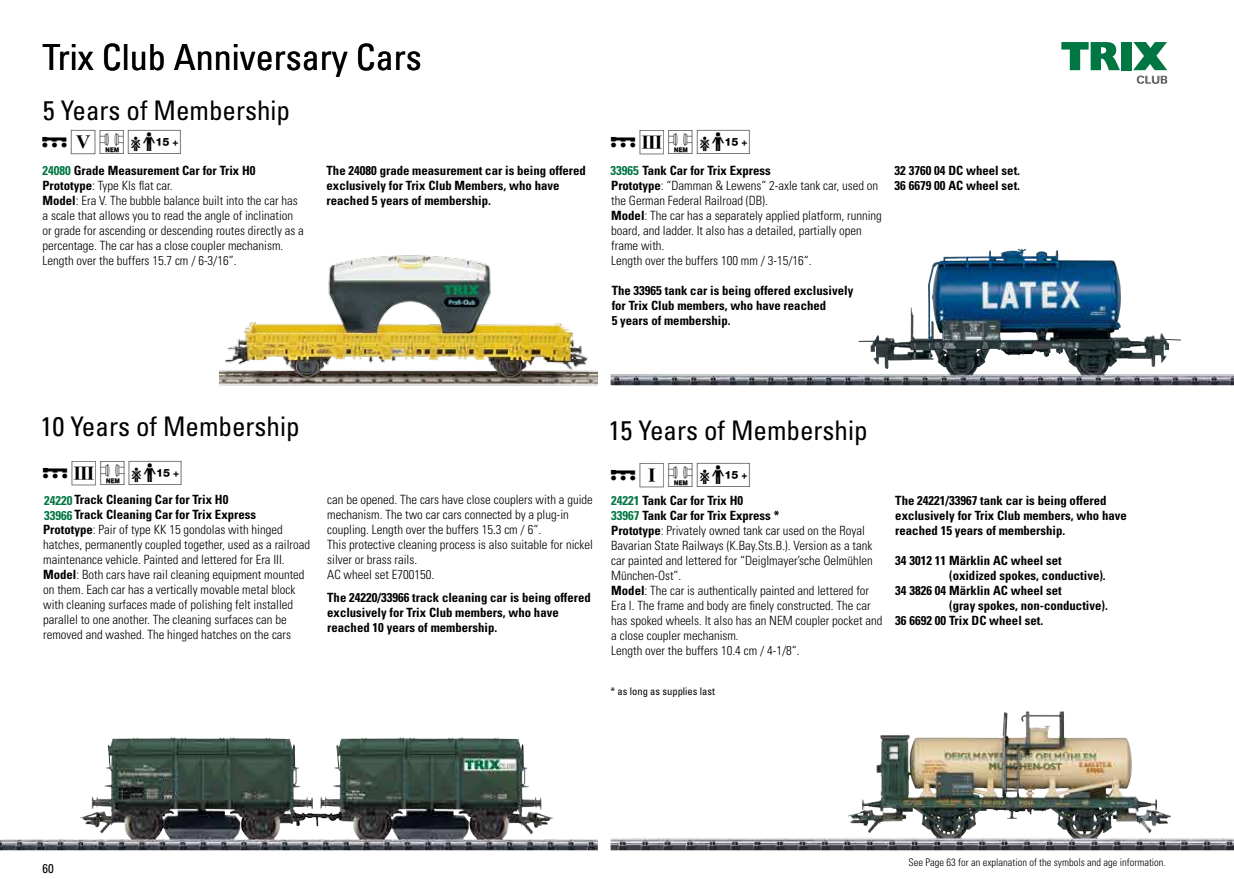
<style>
.page{position:relative;width:1234px;height:893px;background:#fff}
.page>*{position:absolute;margin:0;border:0;box-sizing:border-box;transform-origin:0 0}
.t1{font:condensed 36px "Univers LT Std";color:#000}
.t2{font:30px "Trix Piktos";color:#000}
.t3{font:condensed 27px "Univers LT Std";color:#000}
.t4{font:300 condensed 12.75px/15px "Univers LT Std";color:#000}
.t5{font:700 condensed 12.75px/15px "Univers LT Std";color:#000}
.t6{font:condensed 12.75px "Univers LT Std";color:#000}
.t7{font:300 condensed 10.5px "Univers LT Std";color:#000}
.t8{font:condensed 10.5px "Univers LT Std";color:#000}
.s1{color:#007643}
.s2{font-weight:700}
</style>
<div class="page">
<svg style="left:1061px;top:42px;width:58px;height:28px"></svg>
<div style="left:1120px;top:42px;width:10px;height:28px;background:#007643"></div>
<svg style="left:1133px;top:42px;width:34px;height:42px"></svg>
<img style="left:610px;top:248px;width:623px;height:137px">
<img style="left:219px;top:255px;width:378px;height:130px">
<img style="left:0;top:737px;width:597px;height:113px">
<img style="left:610px;top:711px;width:623px;height:139px">
<p class="t1" style="left:43px;top:35px;width:380px">Trix Club Anniversary Cars</p>
<p class="t3" style="left:43px;top:93px;width:249px">5 Years of Membership</p>
<p class="t2" style="left:43px;top:126px;width:144px">qf1\</p>
<p class="t5" style="left:43px;top:163px;width:214px"><span class="s1">24080</span> Grade Measurement Car for Trix H0</p>
<p class="t4" style="left:43px;top:178px;width:263px"><span class="s2">Prototype</span>: Type Kls flat car.<br><span class="s2">Model</span>: Era V. The bubble balance built into the car has a scale that allows you to read the angle of inclination or grade for ascending or descending routes directly as a percentage. The car has a close coupler mechanism.<br>Length over the buffers 15.7 cm / 6-3/16”.</p>
<p class="t5" style="left:326px;top:163px;width:261px">The 24080 grade measurement car is being offered exclusively for Trix Club Members, who have reached 5 years of membership.</p>
<p class="t2" style="left:611px;top:126px;width:144px">qd1\</p>
<p class="t5" style="left:610px;top:163px;width:162px"><span class="s1">33965</span> Tank Car for Trix Express</p>
<p class="t4" style="left:611px;top:178px;width:272px"><span class="s2">Prototype</span>: “Damman &amp; Lewens” 2-axle tank car, used on the German Federal Railroad (DB).<br><span class="s2">Model</span>: The car has a separately applied platform, running board, and ladder. It also has a detailed, partially open frame with.<br>Length over the buffers 100 mm / 3-15/16“.</p>
<p class="t5" style="left:611px;top:283px;width:243px">The 33965 tank car is being offered exclusively for Trix Club members, who have reached<br>5 years of membership.</p>
<p class="t5" style="left:894px;top:163px;width:127px">32 3760 04 DC wheel set.<br>36 6679 00 AC wheel set.</p>
<p class="t3" style="left:40px;top:409px;width:261px">10 Years of Membership</p>
<p class="t3" style="left:608px;top:414px;width:261px">15 Years of Membership</p>
<p class="t2" style="left:43px;top:457px;width:144px">qd1\</p>
<p class="t2" style="left:611px;top:459px;width:144px">qb1\</p>
<p class="t5" style="left:44px;top:492px;width:213px"><span class="s1">24220</span>Track Cleaning Car for Trix H0<br><span class="s1">33966</span>Track Cleaning Car for Trix Express</p>
<p class="t4" style="left:43px;top:522px;width:268px"><span class="s2">Prototype</span>: Pair of type KK 15 gondolas with hinged hatches, permanently coupled together, used as a railroad maintenance vehicle. Painted and lettered for Era III.<br><span class="s2">Model</span>: Both cars have rail cleaning equipment mounted on them. Each car has a vertically movable metal block with cleaning surfaces made of polishing felt installed parallel to one another. The cleaning surfaces can be removed and washed. The hinged hatches on the cars</p>
<p class="t4" style="left:327px;top:492px;width:267px">can be opened. The cars have close couplers with a guide mechanism. The two car cars connected by a plug-in coupling. Length over the buffers 15.3 cm / 6“.<br>This protective cleaning process is also suitable for nickel silver or brass rails.<br>AC wheel set E700150.</p>
<p class="t5" style="left:327px;top:590px;width:265px">The 24220/33966 track cleaning car is being offered exclusively for Trix Club members, who have reached 10 years of membership.</p>
<p class="t5" style="left:611px;top:493px;width:133px"><span class="s1">24221</span> Tank Car for Trix H0</p>
<p class="t5" style="left:611px;top:508px;width:170px"><span class="s1">33967</span> Tank Car for Trix Express *</p>
<p class="t4" style="left:611px;top:523px;width:273px"><span class="s2">Prototype</span>: Privately owned tank car used on the Royal Bavarian State Railways (K.Bay.Sts.B.). Version as a tank car painted and lettered for “Deiglmayer’sche Oelmühlen München-Ost”.<br><span class="s2">Model</span>: The car is authentically painted and lettered for Era I. The frame and body are finely constructed. The car has spoked wheels. It also has an NEM coupler pocket and a close coupler mechanism.<br>Length over the buffers 10.4 cm / 4-1/8“.</p>
<p class="t8" style="left:610px;top:685px;width:106px">* as long as supplies last</p>
<p class="t5" style="left:895px;top:493px;width:233px">The 24221/33967 tank car is being offered exclusively for Trix Club members, who have reached 15 years of membership.</p>
<p class="t5" style="left:895px;top:553px;width:168px">34 3012 11 Märklin AC wheel set</p>
<p class="t5" style="left:948px;top:568px;width:158px">(oxidized spokes, conductive).</p>
<p class="t5" style="left:895px;top:583px;width:168px">34 3826 04 Märklin AC wheel set</p>
<p class="t5" style="left:948px;top:598px;width:160px">(gray spokes, non-conductive).</p>
<p class="t5" style="left:895px;top:613px;width:149px">36 6692 00 Trix DC wheel set.</p>
<p class="t6" style="left:43px;top:861px;width:13px">60</p>
<p class="t7" style="left:908px;top:855px;width:259px">See Page 63 for an explanation of the symbols and age information.</p>
</div>
